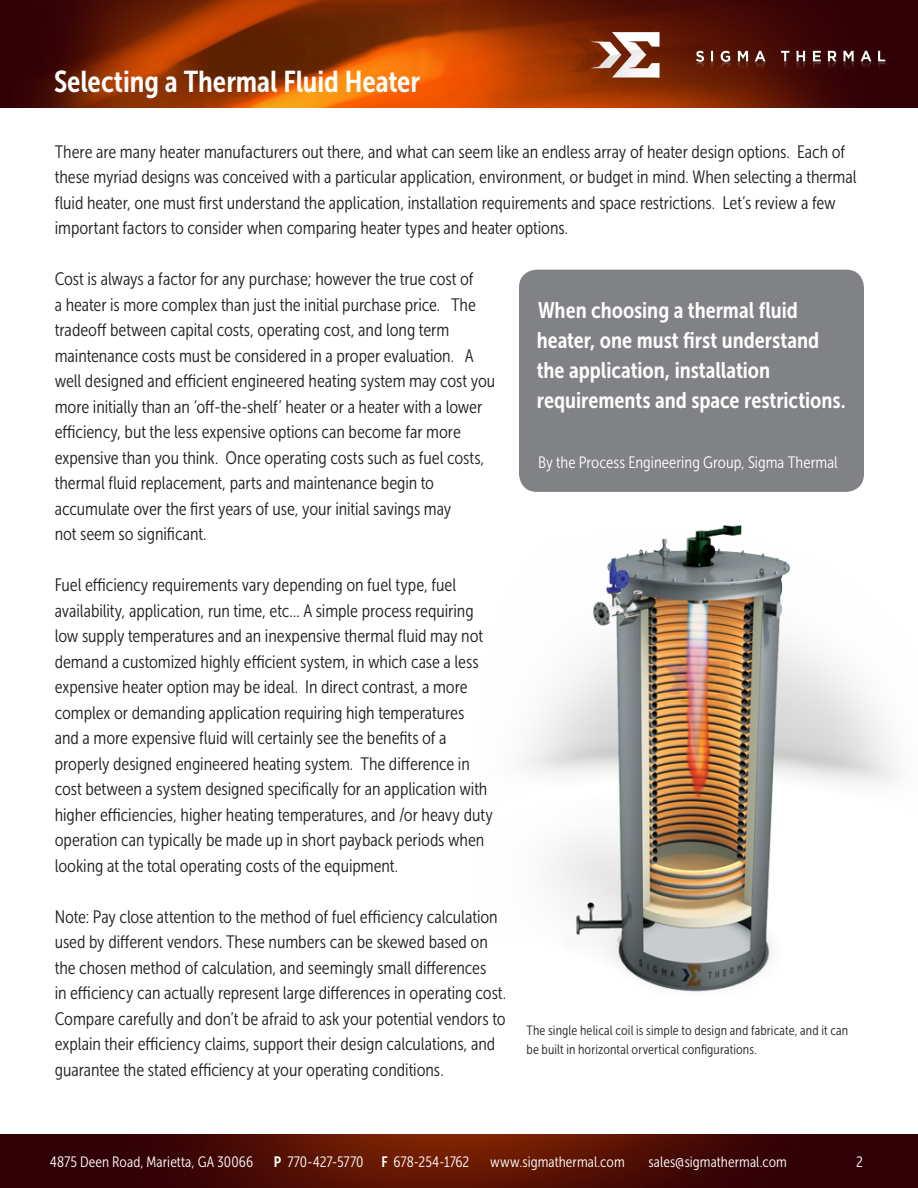
<style>
.page{position:relative;width:918px;height:1188px;background:#fff}
.page>*{position:absolute;margin:0;border:0;box-sizing:border-box;transform-origin:0 0}
.t1{font:30px "Museo Sans Cond 700";letter-spacing:-.005em;color:#fff}
.t2{font:22.5px/30px "Museo Sans Cond 700";color:#fff}
.t3{font:18px/25.5px "Museo Sans Cond 300";letter-spacing:-.005em;color:#231f20}
.t4{font:16.5px "Museo Sans Cond 300";color:#fff}
.t5{font:15px "Museo Sans Cond 300";letter-spacing:.005em;color:#fff}
.t6{font:13.5px/19.5px "Museo Sans Cond 300";letter-spacing:.01em;color:#231f20}
.s1{font-family:"Museo Sans Cond 700"}
</style>
<div class="page">
<img style="left:0;top:1134px;width:918px;height:54px">
<img style="left:0;top:0;width:918px;height:108px">
<img style="left:561px;top:26px;width:329px;height:59px">
<img style="left:524px;top:525px;width:373px;height:467px">
<div style="left:519px;top:270px;width:345px;height:222px;background:#808285;border-radius:18px"></div>
<p class="t1" style="left:54px;top:65px;width:368px">Selecting a Thermal Fluid Heater</p>
<p class="t3" style="left:55px;top:139px;width:803px">There are many heater manufacturers out there, and what can seem like an endless array of heater design options. Each of these myriad designs was conceived with a particular application, environment, or budget in mind. When selecting a thermal fluid heater, one must first understand the application, installation requirements and space restrictions. Let’s review a few important factors to consider when comparing heater types and heater options.</p>
<p class="t3" style="left:55px;top:266px;width:442px">Cost is always a factor for any purchase; however the true cost of<br>a heater is more complex than just the initial purchase price. The tradeoff between capital costs, operating cost, and long term maintenance costs must be considered in a proper evaluation. A well designed and efficient engineered heating system may cost you more initially than an ‘off-the-shelf’ heater or a heater with a lower efficiency, but the less expensive options can become far more expensive than you think. Once operating costs such as fuel costs, thermal fluid replacement, parts and maintenance begin to accumulate over the first years of use, your initial savings may<br>not seem so significant.</p>
<p class="t3" style="left:55px;top:572px;width:440px">Fuel efficiency requirements vary depending on fuel type, fuel availability, application, run time, etc… A simple process requiring low supply temperatures and an inexpensive thermal fluid may not demand a customized highly efficient system, in which case a less expensive heater option may be ideal. In direct contrast, a more complex or demanding application requiring high temperatures and a more expensive fluid will certainly see the benefits of a properly designed engineered heating system. The difference in cost between a system designed specifically for an application with higher efficiencies, higher heating temperatures, and /or heavy duty operation can typically be made up in short payback periods when looking at the total operating costs of the equipment.</p>
<p class="t3" style="left:55px;top:904px;width:453px">Note: Pay close attention to the method of fuel efficiency calculation used by different vendors. These numbers can be skewed based on the chosen method of calculation, and seemingly small differences<br>in efficiency can actually represent large differences in operating cost.<br>Compare carefully and don’t be afraid to ask your potential vendors to explain their efficiency claims, support their design calculations, and guarantee the stated efficiency at your operating conditions.</p>
<p class="t2" style="left:537px;top:295px;width:310px">When choosing a thermal fluid heater, one must first understand the application, installation requirements and space restrictions.</p>
<p class="t4" style="left:538px;top:453px;width:301px">By the Process Engineering Group, Sigma Thermal</p>
<p class="t6" style="left:526px;top:1020px;width:323px">The single helical coil is simple to design and fabricate, and it can be built in horizontal orvertical configurations.</p>
<p class="t5" style="left:50px;top:1153px;width:205px">4875 Deen Road, Marietta, GA 30066</p>
<p class="t5" style="left:274px;top:1153px;width:197px"><span class="s1">P</span> 770-427-5770 <span class="s1">F</span> 678-254-1762</p>
<p class="t5" style="left:490px;top:1153px;width:136px">www.sigmathermal.com</p>
<p class="t5" style="left:649px;top:1153px;width:140px">sales@sigmathermal.com</p>
<p class="t5" style="left:856px;top:1153px;width:8px">2</p>
</div>
